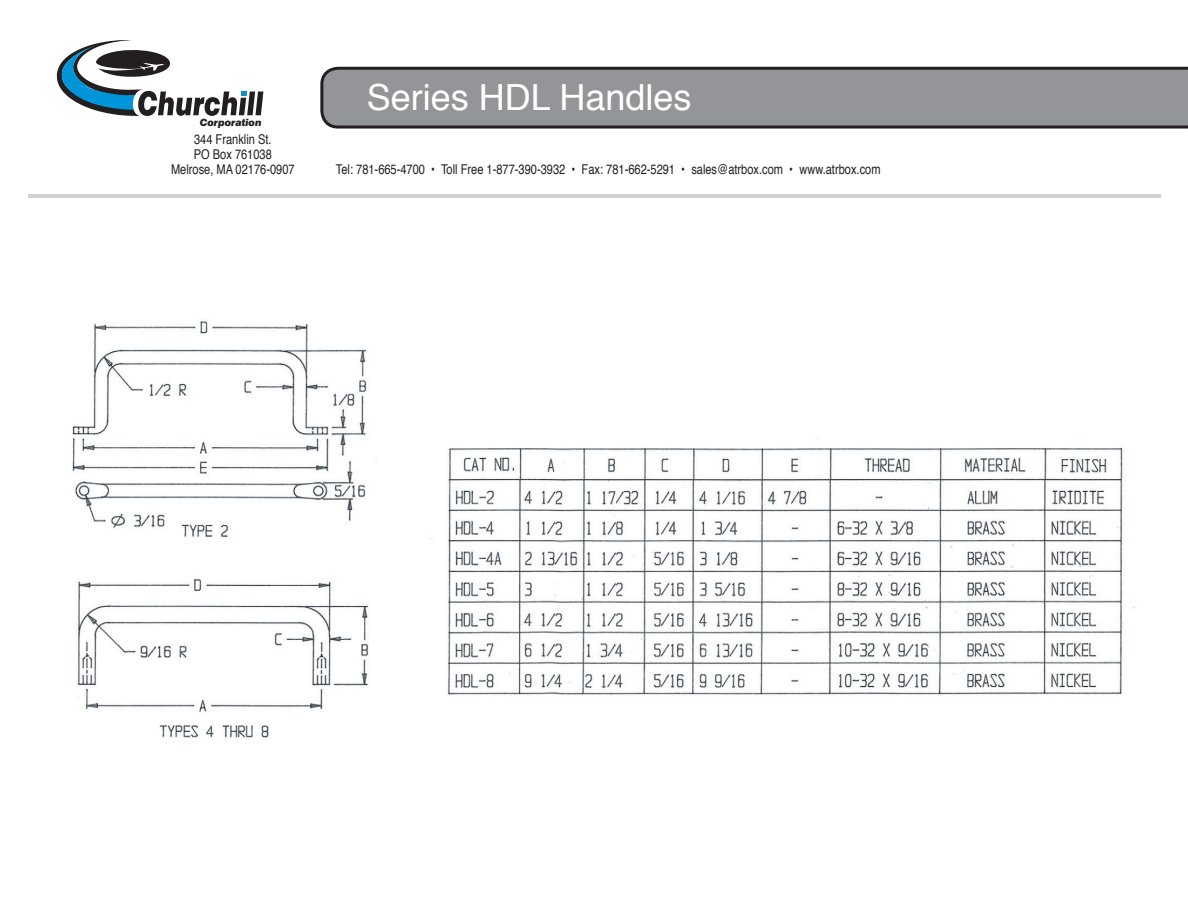
<style>
.page{position:relative;width:1188px;height:918px;background:#fff}
.page>*{position:absolute;margin:0;border:0;box-sizing:border-box;transform-origin:0 0}
.t1{font:36px "Helvetica";color:#fff}
.t2{font:condensed 13.5px/15px "Helvetica";color:#231f20;text-align:center}
.t3{font:italic 9.9px "Swis 721 Blk BT";color:#231f20}
</style>
<div class="page">
<svg style="left:320px;top:66px;width:868px;height:61px;background:#8c8d90"></svg>
<svg style="left:57px;top:40px;width:206px;height:76px"></svg>
<hr style="left:28px;top:194px;width:1132px;height:3px;background:#d1d2d4">
<img style="left:72px;top:321px;width:1063px;height:417px">
<p class="t3" style="left:200px;top:116px;width:63px">Corporation</p>
<p class="t2" style="left:171px;top:131px;width:125px">344 Franklin St.<br>PO Box 761038<br>Melrose, MA 02176-0907</p>
<h1 class="t1" style="left:367px;top:69px;width:326px">Series HDL Handles</h1>
<p class="t2" style="left:336px;top:161px;width:546px">Tel: 781-665-4700 • Toll Free 1-877-390-3932 • Fax: 781-662-5291 • sales@atrbox.com • www.atrbox.com</p>
</div>
